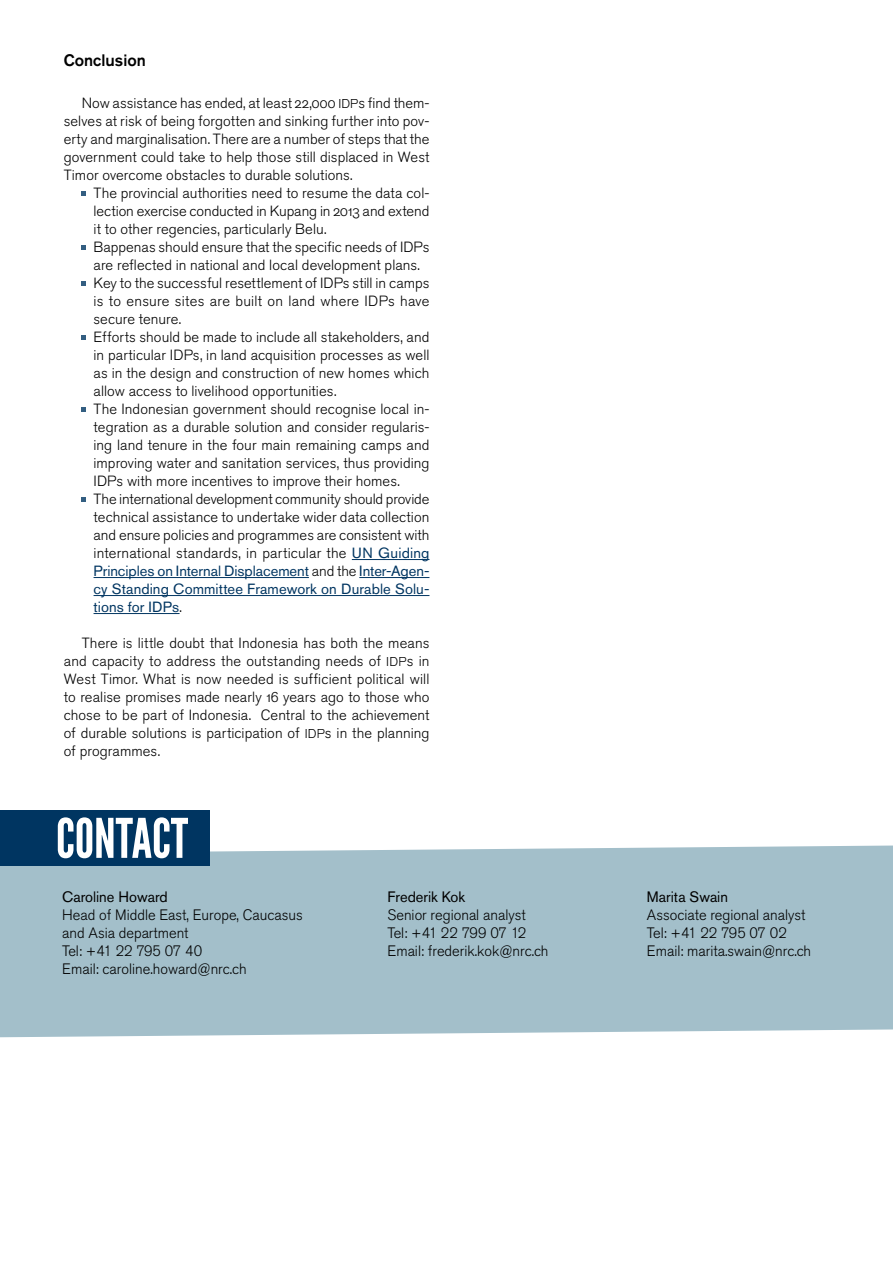
<style>
.page{position:relative;width:893px;height:1263px;background:#fff}
.page>*{position:absolute;margin:0;border:0;box-sizing:border-box;transform-origin:0 0}
.t1{font:54.45px "League Gothic";color:#fff}
.t2{font:500 16.5px "Akzidenz Grotesk Pro";color:#000}
.t3{font:300 15px/18px "Akzidenz Grotesk Pro";color:#000}
.t4{font:15px "Akzidenz Grotesk Pro";color:#000}
.t5{font:300 14.7px/18px "Akzidenz Grotesk Pro";letter-spacing:.005em;color:#000;text-align:justify}
.s1{font-size:12.75px}
.s2{font-weight:400;color:#003561}
</style>
<div class="page">
<hr style="left:352px;top:559px;width:77px;height:1px;background:#003561">
<hr style="left:94px;top:577px;width:215px;height:1px;background:#003561">
<hr style="left:359px;top:577px;width:70px;height:1px;background:#003561">
<hr style="left:94px;top:595px;width:335px;height:1px;background:#003561">
<hr style="left:94px;top:613px;width:86px;height:1px;background:#003561">
<svg style="left:82px;top:191px;width:4px;height:5px"></svg>
<svg style="left:82px;top:245px;width:4px;height:5px"></svg>
<svg style="left:82px;top:281px;width:4px;height:5px"></svg>
<svg style="left:82px;top:335px;width:4px;height:5px"></svg>
<svg style="left:82px;top:407px;width:4px;height:5px"></svg>
<svg style="left:82px;top:497px;width:4px;height:5px"></svg>
<div style="left:0;top:845px;width:893px;height:192px;background:#a3bfca"></div>
<div style="left:0;top:810px;width:210px;height:55px;background:#003561"></div>
<p class="t2" style="left:64px;top:50px;width:83px">Conclusion</p>
<p class="t5" style="left:64px;top:94px;width:367px;text-indent:18px">Now assistance has ended, at least 22,000 <span class="s1">IDP</span>s find them&shy;selves at risk of being forgotten and sinking further into pov&shy;erty and marginalisation. There are a number of steps that the government could take to help those still displaced in West Timor overcome obstacles to durable solutions.</p>
<p class="t5" style="left:94px;top:184px;width:337px;text-align:left">The provincial authorities need to resume the data col&shy;lection exercise conducted in Kupang in 2013 and extend it to other regencies, particularly Belu.<br>Bappenas should ensure that the specific needs of IDPs are reflected in national and local development plans.<br>Key to the successful resettlement of IDPs still in camps is to ensure sites are built on land where IDPs have secure tenure.<br>Efforts should be made to include all stakeholders, and in particular IDPs, in land acquisition processes as well as in the design and construction of new homes which allow access to livelihood opportunities.<br>The Indonesian government should recognise local in&shy;tegration as a durable solution and consider regularis&shy;ing land tenure in the four main remaining camps and improving water and sanitation services, thus providing IDPs with more incentives to improve their homes.<br>The international development community should provide technical assistance to undertake wider data collection and ensure policies and programmes are consistent with international standards, in particular the <span class="s2">UN Guiding Principles on Internal Displacement</span> and the <span class="s2">Inter-Agen&shy;cy Standing Committee Framework on Durable Solu&shy;tions for IDPs</span>.</p>
<p class="t5" style="left:64px;top:634px;width:367px;text-indent:18px">There is little doubt that Indonesia has both the means and capacity to address the outstanding needs of <span class="s1">IDP</span>s in West Timor. What is now needed is sufficient political will to realise promises made nearly 16 years ago to those who chose to be part of Indonesia. Central to the achievement of durable solutions is participation of <span class="s1">IDP</span>s in the planning of programmes.</p>
<h1 class="t1" style="left:56px;top:806px;width:134px">CONTACT</h1>
<p class="t4" style="left:62px;top:887px;width:107px">Caroline Howard</p>
<p class="t3" style="left:62px;top:906px;width:242px">Head of Middle East, Europe, Caucasus and Asia department<br>Tel: +41 22 795 07 40<br>Email: caroline.howard@nrc.ch</p>
<p class="t4" style="left:388px;top:887px;width:79px">Frederik Kok</p>
<p class="t3" style="left:388px;top:905px;width:162px">Senior regional analyst<br>Tel: +41 22 799 07 12<br>Email: frederik.kok@nrc.ch</p>
<p class="t4" style="left:647px;top:887px;width:82px">Marita Swain</p>
<p class="t3" style="left:647px;top:905px;width:166px">Associate regional analyst<br>Tel: +41 22 795 07 02<br>Email: marita.swain@nrc.ch</p>
</div>
